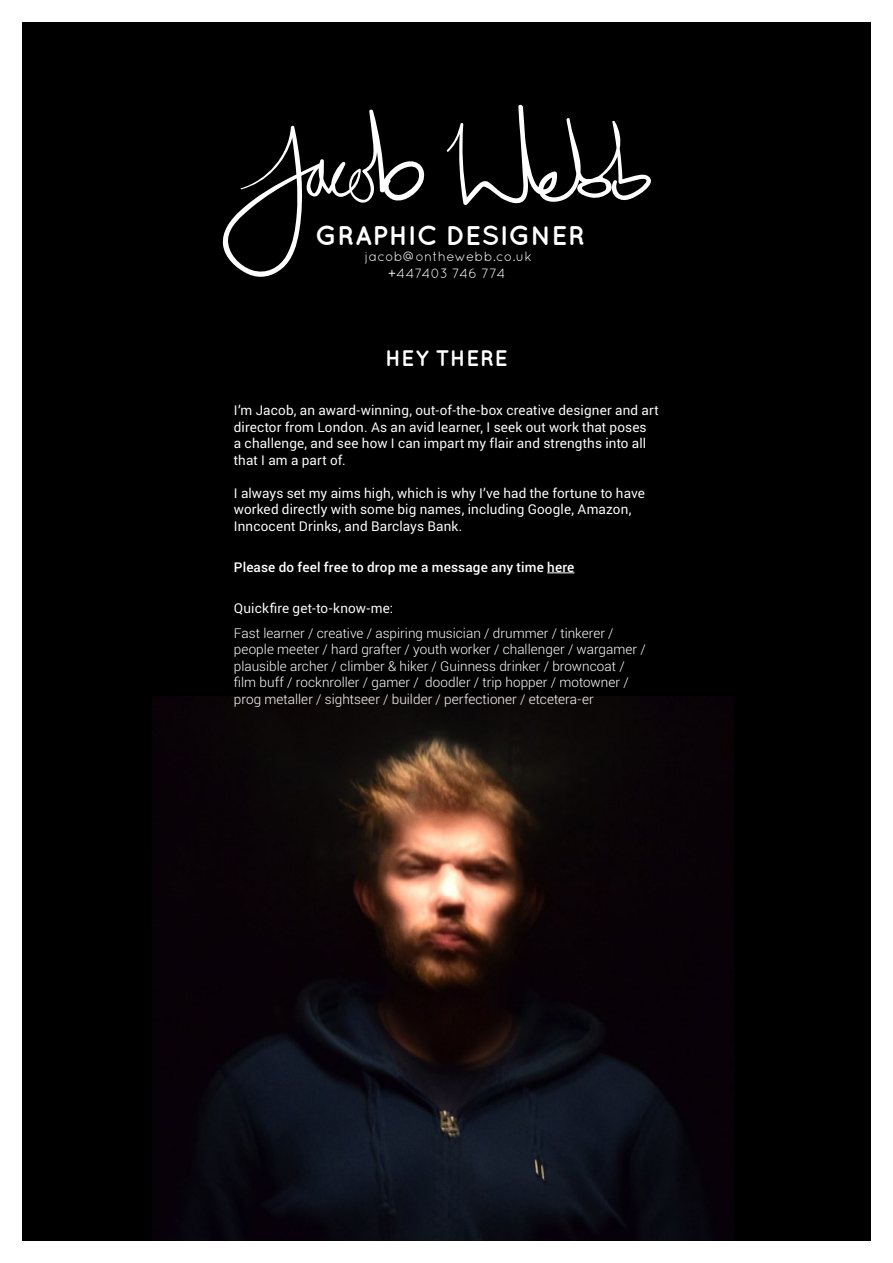
<style>
.page{position:relative;width:893px;height:1263px;background:#000}
.page>*{position:absolute;margin:0;border:0;box-sizing:border-box;transform-origin:0 0}
.t1{font:700 27px "Quicksand";letter-spacing:.01em;color:#fff}
.t2{font:700 22.5px "Quicksand";letter-spacing:.015em;color:#fff}
.t3{font:13.5px/16.5px "Roboto";letter-spacing:.01em;color:#fff}
.t4{font:300 13.5px/16.5px "Roboto";letter-spacing:.005em;color:#fff}
.t5{font:500 13.5px "Roboto";letter-spacing:.01em;color:#fff}
.t6{font:13.5px "Quicksand";letter-spacing:.015em;color:#fff}
.t7{font:13.5px "Quicksand";letter-spacing:-.005em;color:#fff}
</style>
<div class="page">
<img style="left:153px;top:696px;width:581px;height:546px">
<div style="left:0;top:0;width:21px;height:1263px;background:#fff"></div>
<div style="left:872px;top:0;width:21px;height:1263px;background:#fff"></div>
<div style="left:0;top:0;width:893px;height:21px;background:#fff"></div>
<div style="left:0;top:1242px;width:893px;height:21px;background:#fff"></div>
<svg style="left:222px;top:109px;width:203px;height:168px"></svg>
<svg style="left:446px;top:104px;width:205px;height:101px"></svg>
<svg style="left:547px;top:572px;width:27px;height:1px"></svg>
<p class="t1" style="left:315px;top:219px;width:271px">GRAPHIC DESIGNER</p>
<p class="t6" style="left:365px;top:248px;width:168px">jacob@onthewebb.co.uk</p>
<p class="t7" style="left:388px;top:266px;width:119px">+447403 746 774</p>
<p class="t2" style="left:385px;top:344px;width:124px">HEY THERE</p>
<p class="t3" style="left:234px;top:402px;width:426px">I’m Jacob, an award-winning, out-of-the-box creative designer and art director from London. As an avid learner, I seek out work that poses<br>a challenge, and see how I can impart my flair and strengths into all that I am a part of.</p>
<p class="t3" style="left:234px;top:484px;width:412px">I always set my aims high, which is why I’ve had the fortune to have worked directly with some big names, including Google, Amazon,<br>Inncocent Drinks, and Barclays Bank.</p>
<p class="t5" style="left:234px;top:558px;width:342px">Please do feel free to drop me a message any time here</p>
<p class="t3" style="left:234px;top:600px;width:161px">Quickfire get-to-know-me:</p>
<p class="t4" style="left:234px;top:624px;width:413px">Fast learner / creative / aspiring musician / drummer / tinkerer / people meeter / hard grafter / youth worker / challenger / wargamer / plausible archer / climber &amp; hiker / Guinness drinker / browncoat / film buff / rocknroller / gamer / doodler / trip hopper / motowner / prog metaller / sightseer / builder / perfectioner / etcetera-er</p>
</div>
